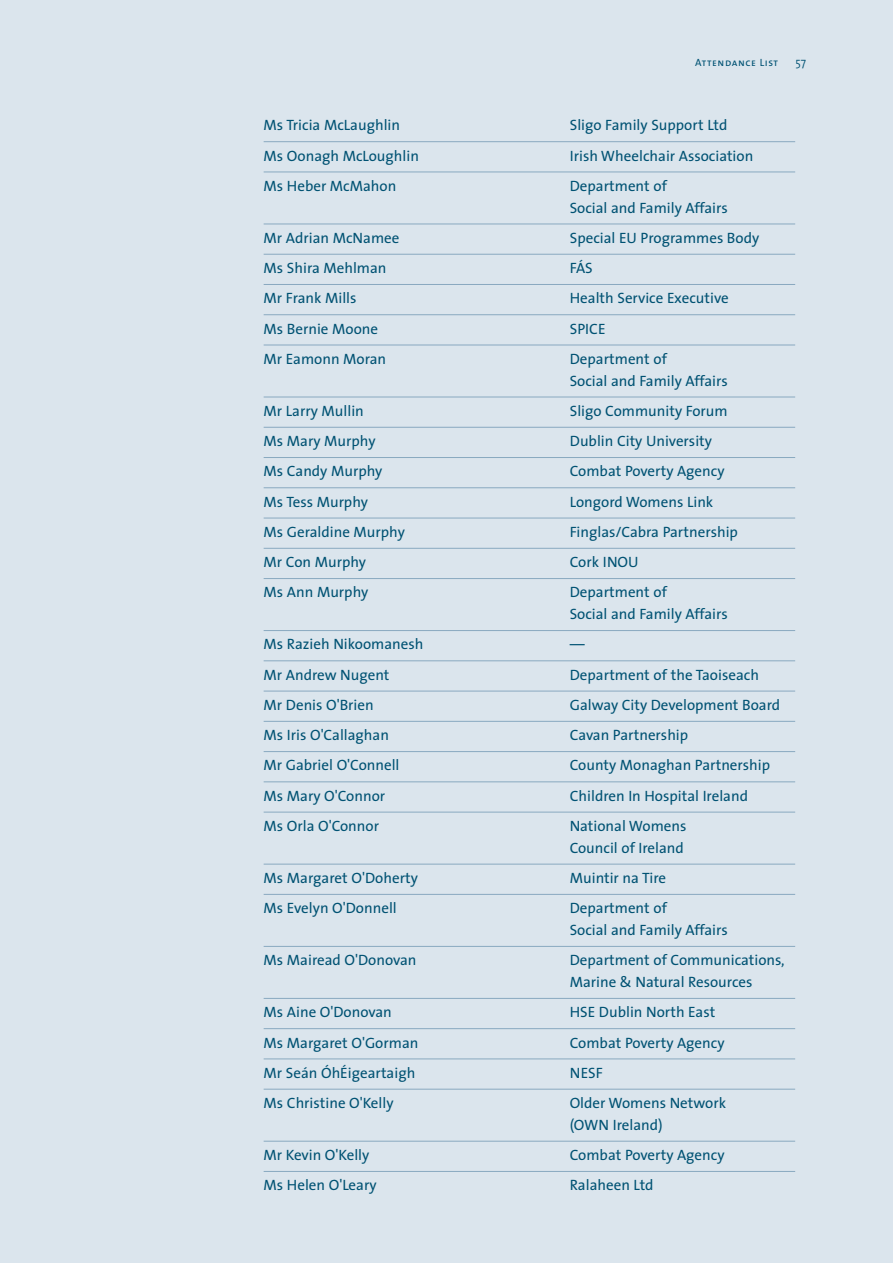
<style>
.page{position:relative;width:893px;height:1263px;background:#dbe5ed}
.page>*{position:absolute;margin:0;border:0;box-sizing:border-box;transform-origin:0 0}
.t1{font:15px/21.8px "The Sans";color:#005273}
.t2{font:300 12px "The Sans";color:#005273;scale:.95 1}
.t3{font:10.5px "The Sans Caps";letter-spacing:.06em;color:#005273}
</style>
<div class="page">
<hr style="left:264px;top:141px;width:531px;height:1px;background:#89a9c0">
<hr style="left:264px;top:172px;width:531px;height:1px;background:#89a9c0">
<hr style="left:264px;top:224px;width:531px;height:1px;background:#89a9c0">
<hr style="left:264px;top:254px;width:531px;height:1px;background:#89a9c0">
<hr style="left:264px;top:284px;width:531px;height:1px;background:#89a9c0">
<hr style="left:264px;top:314px;width:531px;height:1px;background:#89a9c0">
<hr style="left:264px;top:345px;width:531px;height:1px;background:#89a9c0">
<hr style="left:264px;top:397px;width:531px;height:1px;background:#89a9c0">
<hr style="left:264px;top:427px;width:531px;height:1px;background:#89a9c0">
<hr style="left:264px;top:457px;width:531px;height:1px;background:#89a9c0">
<hr style="left:264px;top:487px;width:531px;height:1px;background:#89a9c0">
<hr style="left:264px;top:518px;width:531px;height:1px;background:#89a9c0">
<hr style="left:264px;top:548px;width:531px;height:1px;background:#89a9c0">
<hr style="left:264px;top:578px;width:531px;height:1px;background:#89a9c0">
<hr style="left:264px;top:630px;width:531px;height:1px;background:#89a9c0">
<hr style="left:264px;top:660px;width:531px;height:1px;background:#89a9c0">
<hr style="left:264px;top:691px;width:531px;height:1px;background:#89a9c0">
<hr style="left:264px;top:721px;width:531px;height:1px;background:#89a9c0">
<hr style="left:264px;top:751px;width:531px;height:1px;background:#89a9c0">
<hr style="left:264px;top:781px;width:531px;height:1px;background:#89a9c0">
<hr style="left:264px;top:812px;width:531px;height:1px;background:#89a9c0">
<hr style="left:264px;top:864px;width:531px;height:1px;background:#89a9c0">
<hr style="left:264px;top:894px;width:531px;height:1px;background:#89a9c0">
<hr style="left:264px;top:946px;width:531px;height:1px;background:#89a9c0">
<hr style="left:264px;top:998px;width:531px;height:1px;background:#89a9c0">
<hr style="left:264px;top:1028px;width:531px;height:1px;background:#89a9c0">
<hr style="left:264px;top:1058px;width:531px;height:1px;background:#89a9c0">
<hr style="left:264px;top:1089px;width:531px;height:1px;background:#89a9c0">
<hr style="left:264px;top:1141px;width:531px;height:1px;background:#89a9c0">
<hr style="left:264px;top:1171px;width:531px;height:1px;background:#89a9c0">
<p class="t3" style="left:695px;top:59px;width:84px">Attendance List</p>
<p class="t2" style="left:795px;top:58px;width:13px">57</p>
<p class="t1" style="left:264px;top:116px;width:138px">Ms Tricia McLaughlin</p>
<p class="t1" style="left:570px;top:116px;width:159px">Sligo Family Support Ltd</p>
<p class="t1" style="left:264px;top:146px;width:157px">Ms Oonagh McLoughlin</p>
<p class="t1" style="left:570px;top:146px;width:185px">Irish Wheelchair Association</p>
<p class="t1" style="left:264px;top:176px;width:134px">Ms Heber McMahon</p>
<p class="t1" style="left:570px;top:176px;width:160px">Department of<br>Social and Family Affairs</p>
<p class="t1" style="left:264px;top:228px;width:137px">Mr Adrian McNamee</p>
<p class="t1" style="left:570px;top:228px;width:191px">Special EU Programmes Body</p>
<p class="t1" style="left:264px;top:259px;width:124px">Ms Shira Mehlman</p>
<p class="t1" style="left:570px;top:259px;width:24px">FÁS</p>
<p class="t1" style="left:264px;top:289px;width:94px">Mr Frank Mills</p>
<p class="t1" style="left:570px;top:289px;width:160px">Health Service Executive</p>
<p class="t1" style="left:264px;top:319px;width:116px">Ms Bernie Moone</p>
<p class="t1" style="left:570px;top:319px;width:37px">SPICE</p>
<p class="t1" style="left:264px;top:349px;width:124px">Mr Eamonn Moran</p>
<p class="t1" style="left:570px;top:349px;width:160px">Department of<br>Social and Family Affairs</p>
<p class="t1" style="left:264px;top:401px;width:102px">Mr Larry Mullin</p>
<p class="t1" style="left:570px;top:401px;width:159px">Sligo Community Forum</p>
<p class="t1" style="left:264px;top:432px;width:113px">Ms Mary Murphy</p>
<p class="t1" style="left:570px;top:432px;width:144px">Dublin City University</p>
<p class="t1" style="left:264px;top:462px;width:120px">Ms Candy Murphy</p>
<p class="t1" style="left:570px;top:462px;width:156px">Combat Poverty Agency</p>
<p class="t1" style="left:264px;top:492px;width:106px">Ms Tess Murphy</p>
<p class="t1" style="left:570px;top:492px;width:145px">Longord Womens Link</p>
<p class="t1" style="left:264px;top:522px;width:143px">Ms Geraldine Murphy</p>
<p class="t1" style="left:570px;top:522px;width:170px">Finglas/Cabra Partnership</p>
<p class="t1" style="left:264px;top:553px;width:104px">Mr Con Murphy</p>
<p class="t1" style="left:570px;top:553px;width:70px">Cork INOU</p>
<p class="t1" style="left:264px;top:583px;width:106px">Ms Ann Murphy</p>
<p class="t1" style="left:570px;top:583px;width:160px">Department of<br>Social and Family Affairs</p>
<p class="t1" style="left:264px;top:635px;width:161px">Ms Razieh Nikoomanesh</p>
<p class="t1" style="left:570px;top:635px;width:16px">—</p>
<p class="t1" style="left:264px;top:665px;width:127px">Mr Andrew Nugent</p>
<p class="t1" style="left:570px;top:665px;width:191px">Department of the Taoiseach</p>
<p class="t1" style="left:264px;top:695px;width:112px">Mr Denis O'Brien</p>
<p class="t1" style="left:570px;top:695px;width:212px">Galway City Development Board</p>
<p class="t1" style="left:264px;top:726px;width:127px">Ms Iris O'Callaghan</p>
<p class="t1" style="left:570px;top:726px;width:120px">Cavan Partnership</p>
<p class="t1" style="left:264px;top:756px;width:137px">Mr Gabriel O'Connell</p>
<p class="t1" style="left:570px;top:756px;width:202px">County Monaghan Partnership</p>
<p class="t1" style="left:264px;top:786px;width:123px">Ms Mary O'Connor</p>
<p class="t1" style="left:570px;top:786px;width:180px">Children In Hospital Ireland</p>
<p class="t1" style="left:264px;top:816px;width:117px">Ms Orla O'Connor</p>
<p class="t1" style="left:570px;top:816px;width:118px">National Womens<br>Council of Ireland</p>
<p class="t1" style="left:264px;top:868px;width:156px">Ms Margaret O'Doherty</p>
<p class="t1" style="left:570px;top:868px;width:98px">Muintir na Tire</p>
<p class="t1" style="left:264px;top:899px;width:135px">Ms Evelyn O'Donnell</p>
<p class="t1" style="left:570px;top:899px;width:160px">Department of<br>Social and Family Affairs</p>
<p class="t1" style="left:264px;top:951px;width:154px">Ms Mairead O'Donovan</p>
<p class="t1" style="left:570px;top:951px;width:216px">Department of Communications,<br>Marine &amp; Natural Resources</p>
<p class="t1" style="left:264px;top:1003px;width:130px">Ms Aine O'Donovan</p>
<p class="t1" style="left:570px;top:1003px;width:147px">HSE Dublin North East</p>
<p class="t1" style="left:264px;top:1033px;width:156px">Ms Margaret O'Gorman</p>
<p class="t1" style="left:570px;top:1033px;width:156px">Combat Poverty Agency</p>
<p class="t1" style="left:264px;top:1063px;width:153px">Mr Seán ÓhÉigeartaigh</p>
<p class="t1" style="left:570px;top:1063px;width:34px">NESF</p>
<p class="t1" style="left:264px;top:1093px;width:131px">Ms Christine O'Kelly</p>
<p class="t1" style="left:570px;top:1093px;width:158px">Older Womens Network (OWN Ireland)</p>
<p class="t1" style="left:264px;top:1145px;width:107px">Mr Kevin O'Kelly</p>
<p class="t1" style="left:570px;top:1145px;width:156px">Combat Poverty Agency</p>
<p class="t1" style="left:264px;top:1176px;width:114px">Ms Helen O'Leary</p>
<p class="t1" style="left:570px;top:1176px;width:85px">Ralaheen Ltd</p>
</div>
